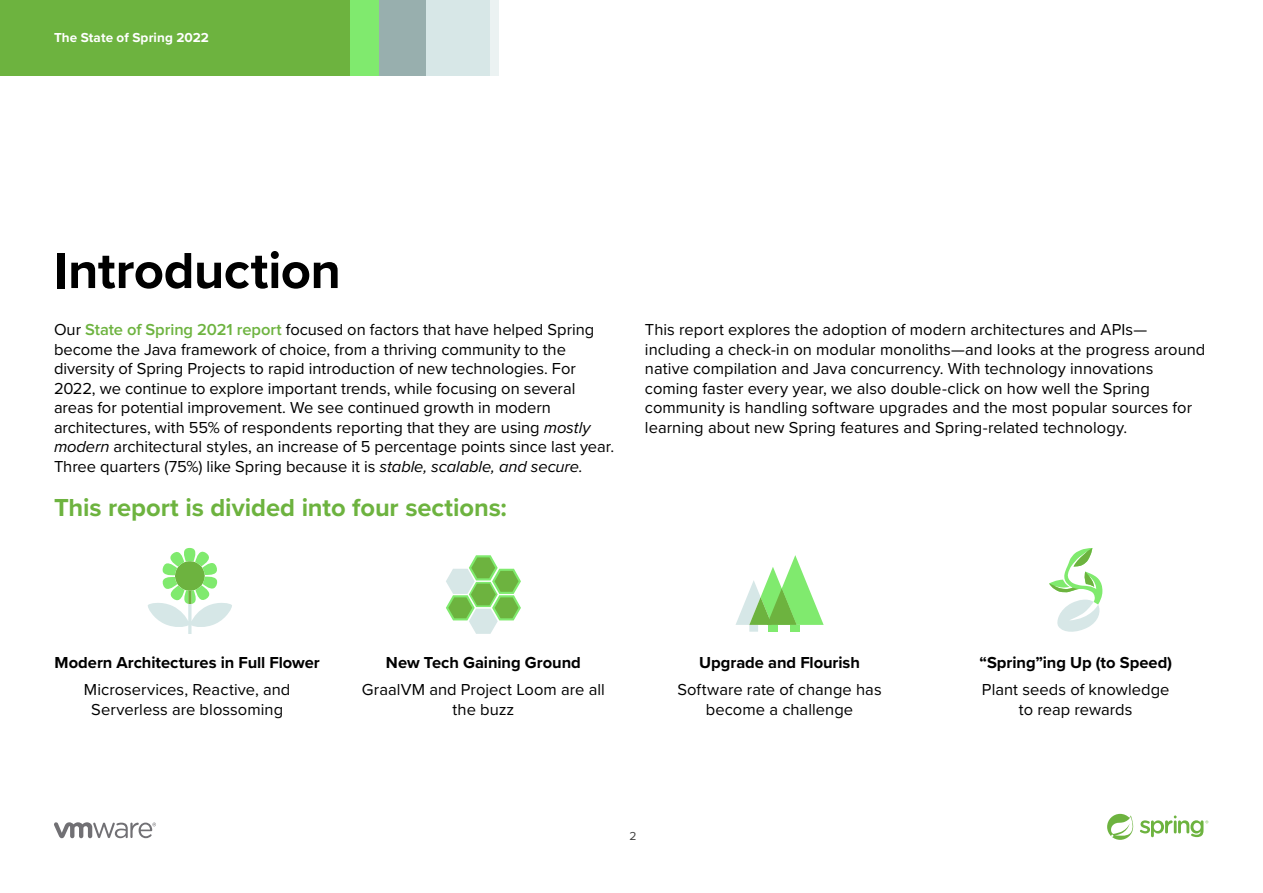
<style>
.page{position:relative;width:1263px;height:893px;background:#fff}
.page>*{position:absolute;margin:0;border:0;box-sizing:border-box;transform-origin:0 0}
.t1{font:700 52.5px "Proxima Nova";letter-spacing:-.01em;color:#000}
.t2{font:700 25.5px "Proxima Nova";letter-spacing:-.005em;color:#6db33f}
.t3{font:16.5px/19.5px "Proxima Nova";color:#000;text-align:center}
.t4{font:700 16.5px "Proxima Nova";letter-spacing:-.005em;color:#000}
.t5{font:700 13.5px "Proxima Nova";letter-spacing:.005em;color:#fff}
.t6{font:12px "Proxima Nova";color:#3f3f3f}
.s1{font-weight:600;color:#6db33f}
.s2{font-style:italic}
</style>
<div class="page">
<div style="left:0;top:0;width:351px;height:75px;background:#6db33f"></div>
<div style="left:351px;top:0;width:29px;height:75px;background:#80ea6e"></div>
<div style="left:379px;top:0;width:47px;height:75px;background:#98afae"></div>
<div style="left:426px;top:0;width:65px;height:75px;background:#d7e7e7"></div>
<div style="left:491px;top:0;width:8px;height:75px;background:#ebf2f2"></div>
<svg style="left:1107px;top:814px;width:27px;height:26px"></svg>
<svg style="left:1140px;top:815px;width:68px;height:22px"></svg>
<svg style="left:54px;top:822px;width:102px;height:16px"></svg>
<svg style="left:1049px;top:548px;width:53px;height:84px"></svg>
<svg style="left:735px;top:555px;width:89px;height:77px"></svg>
<svg style="left:446px;top:555px;width:75px;height:79px"></svg>
<svg style="left:148px;top:548px;width:84px;height:85px"></svg>
<p class="t5" style="left:54px;top:28px;width:157px">The State of Spring 2022</p>
<h1 class="t1" style="left:54px;top:231px;width:288px">Introduction</h1>
<p class="t3" style="left:54px;top:319px;width:562px;text-align:left">Our <span class="s1">State of Spring 2021 report</span> focused on factors that have helped Spring become the Java framework of choice, from a thriving community to the diversity of Spring Projects to rapid introduction of new technologies. For 2022, we continue to explore important trends, while focusing on several areas for potential improvement. We see continued growth in modern architectures, with 55% of respondents reporting that they are using <span class="s2">mostly modern</span> architectural styles, an increase of 5 percentage points since last year.<br>Three quarters (75%) like Spring because it is <span class="s2">stable, scalable, and secure.</span></p>
<p class="t3" style="left:645px;top:319px;width:562px;text-align:left">This report explores the adoption of modern architectures and APIs— including a check-in on modular monoliths—and looks at the progress around native compilation and Java concurrency. With technology innovations coming faster every year, we also double-click on how well the Spring community is handling software upgrades and the most popular sources for learning about new Spring features and Spring-related technology.</p>
<h2 class="t2" style="left:54px;top:488px;width:454px">This report is divided into four sections:</h2>
<p class="t4" style="left:55px;top:651px;width:267px">Modern Architectures in Full Flower</p>
<p class="t3" style="left:84px;top:679px;width:208px">Microservices, Reactive, and<br>Serverless are blossoming</p>
<p class="t4" style="left:386px;top:651px;width:196px">New Tech Gaining Ground</p>
<p class="t3" style="left:362px;top:679px;width:245px">GraalVM and Project Loom are all the buzz</p>
<p class="t4" style="left:699px;top:651px;width:162px">Upgrade and Flourish</p>
<p class="t3" style="left:677px;top:679px;width:206px">Software rate of change has become a challenge</p>
<p class="t6" style="left:629px;top:827px;width:9px">2</p>
<p class="t4" style="left:979px;top:651px;width:194px">“Spring”ing Up (to Speed)</p>
<p class="t3" style="left:982px;top:679px;width:189px">Plant seeds of knowledge to reap rewards</p>
</div>
